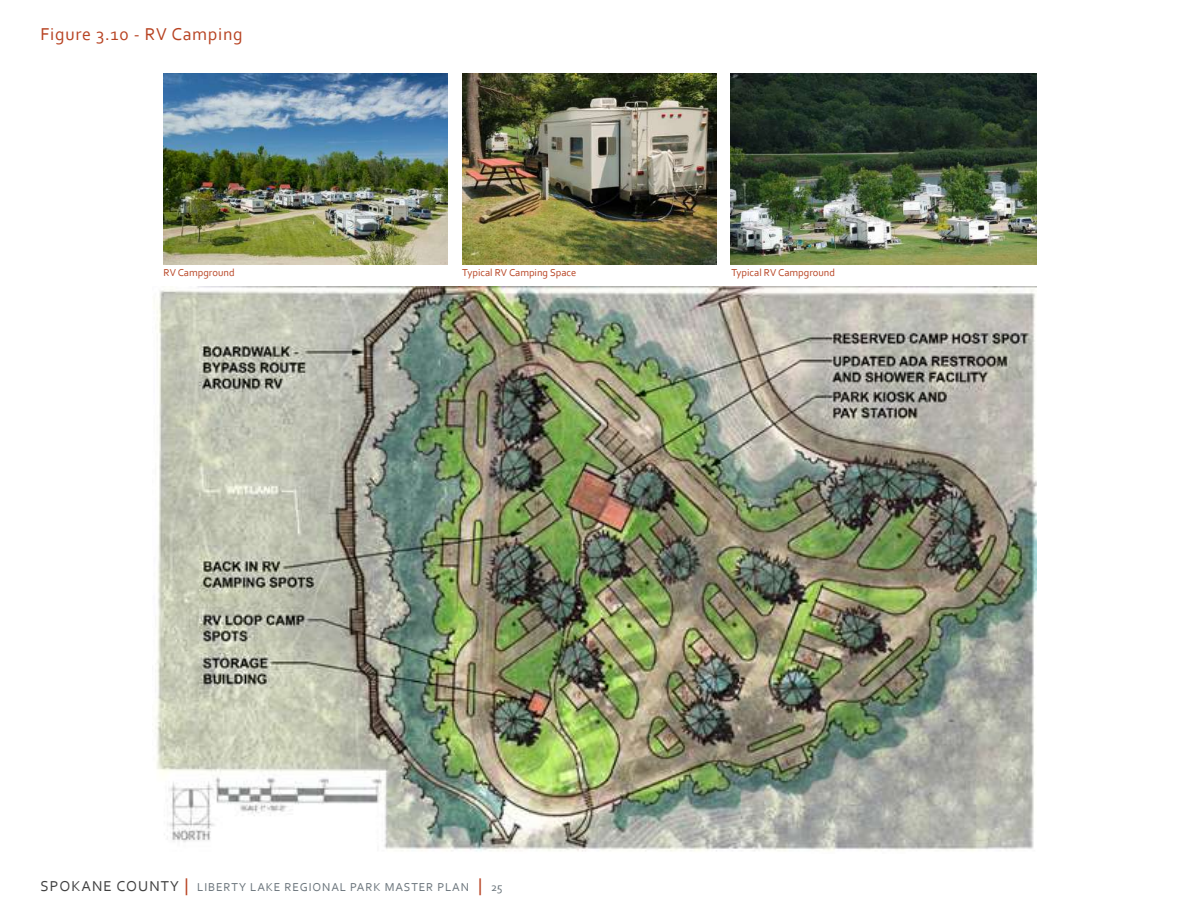
<style>
.page{position:relative;width:1188px;height:918px;background:#fff}
.page>*{position:absolute;margin:0;border:0;box-sizing:border-box;transform-origin:0 0}
.t1{font:18px "Corbel";letter-spacing:.04em;color:#b74221}
.t2{font:12px "Corbel";letter-spacing:.07em;color:#6a747b}
.t3{font:10.5px "Corbel";color:#b74221}
.s1{font-size:15px;color:#404040}
.s2{font-size:18px;color:#b74221}
</style>
<div class="page">
<img style="left:155px;top:287px;width:881px;height:565px">
<img style="left:164px;top:74px;width:284px;height:191px">
<img style="left:462px;top:74px;width:254px;height:191px">
<img style="left:731px;top:74px;width:305px;height:191px">
<h1 class="t1" style="left:40px;top:23px;width:204px">Figure 3.10 - RV Camping</h1>
<p class="t3" style="left:164px;top:266px;width:73px">RV Campground</p>
<p class="t3" style="left:462px;top:266px;width:116px">Typical RV Camping Space</p>
<p class="t3" style="left:731px;top:266px;width:105px">Typical RV Campground</p>
<p class="t2" style="left:40px;top:880px;width:464px"><span class="s1">SPOKANE COUNTY</span> <span class="s2">|</span> LIBERTY LAKE REGIONAL PARK MASTER PLAN <span class="s2">|</span> 25</p>
</div>
